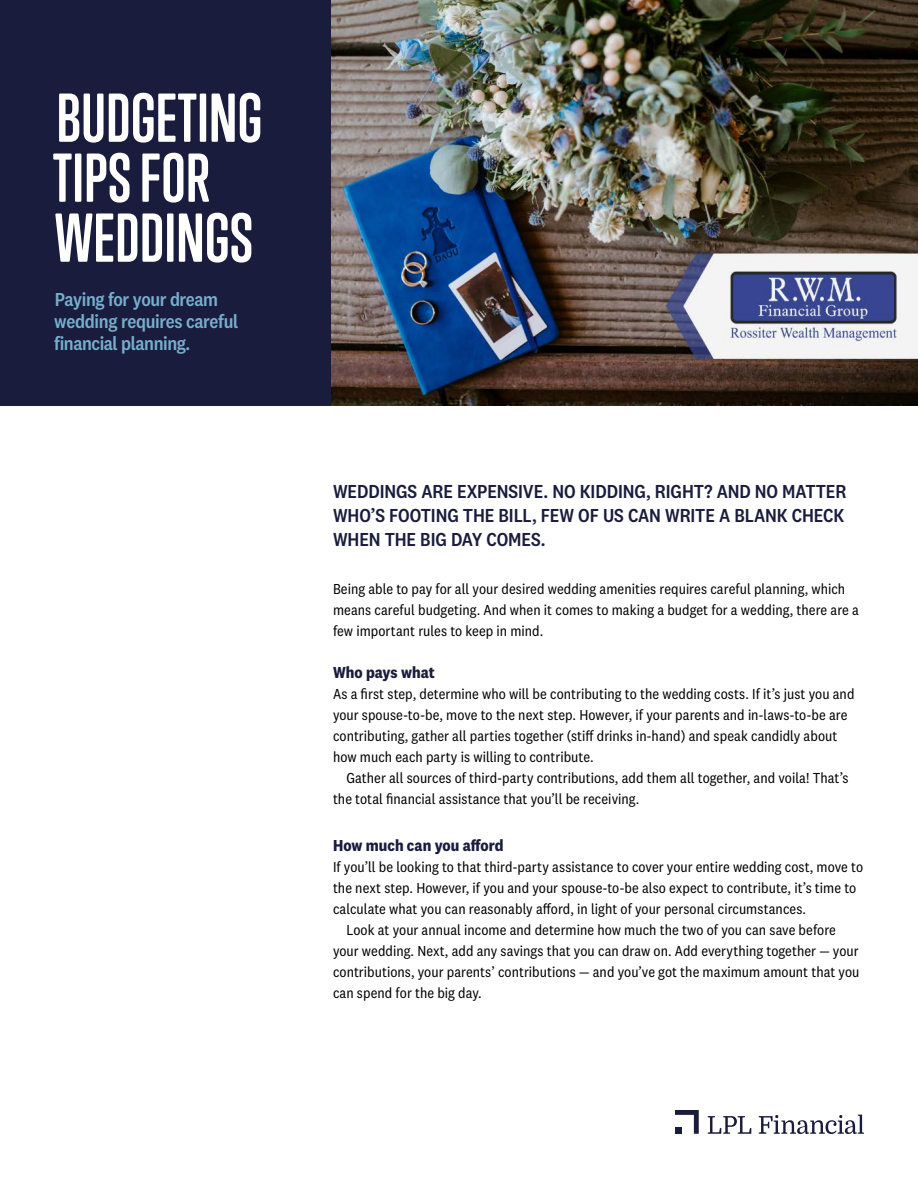
<style>
.page{position:relative;width:918px;height:1188px;background:#fff}
.page>*{position:absolute;margin:0;border:0;box-sizing:border-box;transform-origin:0 0}
.t1{font:700 63px/60px "Trump Soft Pro";letter-spacing:.005em;color:#fff}
.t2{font:500 19.5px/24px "National 2 Narrow";letter-spacing:-.005em;color:#191c3c;text-align:justify}
.t3{font:500 19.5px/22px "National 2 Narrow";letter-spacing:-.02em;color:#77aece}
.t4{font:700 16.5px "National 2 Narrow";color:#191c3c}
.t5{font:15px/21px "National 2 Narrow";letter-spacing:.005em;color:#000}
</style>
<div class="page">
<svg style="left:675px;top:1110px;width:24px;height:24px"></svg>
<div style="left:675px;top:1127px;width:6px;height:7px;background:#191c3c"></div>
<svg style="left:708px;top:1116px;width:43px;height:18px"></svg>
<svg style="left:759px;top:1115px;width:105px;height:19px"></svg>
<div style="left:0;top:0;width:333px;height:405px;background:#191c3c"></div>
<img style="left:332px;top:0;width:586px;height:406px">
<h1 class="t1" style="left:53px;top:88px;width:211px">BUDGETING<br>TIPS FOR<br>WEDDINGS</h1>
<h2 class="t3" style="left:54px;top:288px;width:186px">Paying for your dream wedding requires careful financial planning.</h2>
<h2 class="t2" style="left:333px;top:479px;width:515px">WEDDINGS ARE EXPENSIVE. NO KIDDING, RIGHT? AND NO MATTER WHO’S FOOTING THE BILL, FEW OF US CAN WRITE A BLANK CHECK WHEN THE BIG DAY COMES.</h2>
<p class="t5" style="left:333px;top:578px;width:527px">Being able to pay for all your desired wedding amenities requires careful planning, which means careful budgeting. And when it comes to making a budget for a wedding, there are a few important rules to keep in mind.</p>
<p class="t4" style="left:333px;top:662px;width:103px">Who pays what</p>
<p class="t5" style="left:333px;top:683px;width:523px">As a first step, determine who will be contributing to the wedding costs. If it’s just you and your spouse-to-be, move to the next step. However, if your parents and in-laws-to-be are contributing, gather all parties together (stiff drinks in-hand) and speak candidly about how much each party is willing to contribute.</p>
<p class="t5" style="left:333px;top:767px;width:517px;text-indent:14px">Gather all sources of third-party contributions, add them all together, and voila! That’s the total financial assistance that you’ll be receiving.</p>
<p class="t4" style="left:333px;top:836px;width:172px">How much can you afford</p>
<p class="t5" style="left:333px;top:856px;width:532px">If you’ll be looking to that third-party assistance to cover your entire wedding cost, move to</p>
<p class="t5" style="left:333px;top:877px;width:525px">the next step. However, if you and your spouse-to-be also expect to contribute, it’s time to</p>
<p class="t5" style="left:333px;top:898px;width:475px">calculate what you can reasonably afford, in light of your personal circumstances.</p>
<p class="t5" style="left:346px;top:919px;width:491px">Look at your annual income and determine how much the two of you can save before</p>
<p class="t5" style="left:333px;top:940px;width:527px">your wedding. Next, add any savings that you can draw on. Add everything together — your</p>
<p class="t5" style="left:333px;top:961px;width:528px">contributions, your parents’ contributions — and you’ve got the maximum amount that you</p>
<p class="t5" style="left:333px;top:982px;width:150px">can spend for the big day.</p>
</div>
